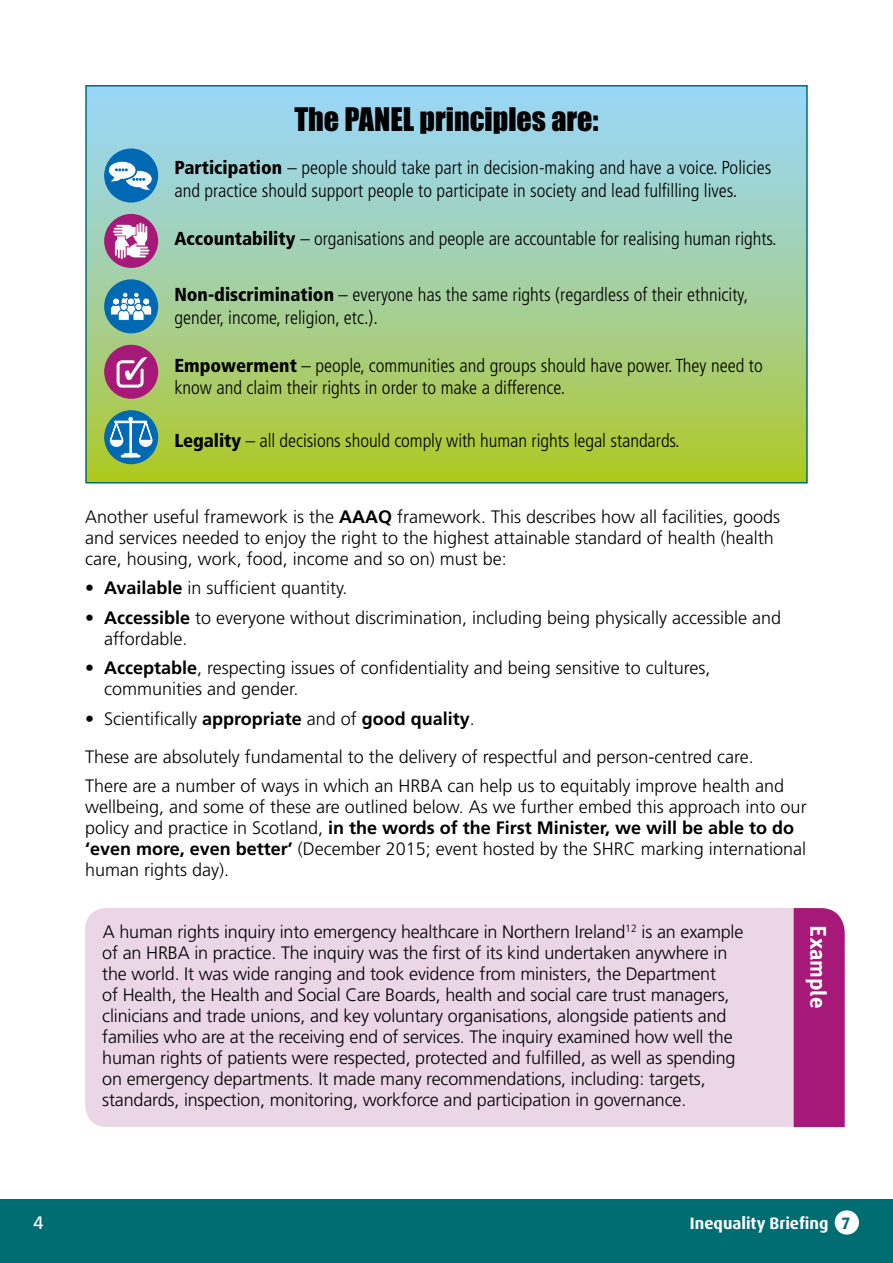
<style>
.page{position:relative;width:893px;height:1263px;background:#fff}
.page>*{position:absolute;margin:0;border:0;box-sizing:border-box;transform-origin:0 0}
.t1{font:30px "Impact";color:#000}
.t2{font:700 22.5px "Meta Plus";color:#fff}
.t3{font:300 condensed 18.75px/22.5px "Frutiger LT Std";color:#000}
.Body_text{font:300 18px/21px "Frutiger LT Std";letter-spacing:-.01em;color:#000}
.Body_text-2{font:700 18px "Frutiger LT Std";color:#000}
.t4{font:18px "Frutiger LT Std";color:#fff}
.t5{font:700 16.5px "Dax OT";color:#fff}
.s1{font-weight:900}
.s2{font-weight:700}
.s3{font-weight:300}
.s4{color:#006d73}
</style>
<div class="page">
<div style="left:0;top:1199px;width:893px;height:64px;background:#006d73"></div>
<div style="left:835px;top:1210px;width:24px;height:24px;background:#fff;border-radius:50%"></div>
<div style="left:85px;top:908px;width:709px;height:219px;background:#ebd6e7"></div>
<div style="left:794px;top:908px;width:51px;height:219px;background:#a71979"></div>
<svg style="left:88px;top:88px;width:717px;height:392px;background:#a4d09b"></svg>
<div style="left:85px;top:85px;width:723px;height:398px;border:2px solid #006d73"></div>
<div style="left:104px;top:148px;width:54px;height:55px;background:#0069b4;border-radius:50%"></div>
<svg style="left:108px;top:160px;width:45px;height:31px"></svg>
<div style="left:104px;top:214px;width:54px;height:54px;background:#a71979;border-radius:50%"></div>
<svg style="left:113px;top:223px;width:37px;height:36px"></svg>
<div style="left:104px;top:279px;width:54px;height:54px;background:#0069b4;border-radius:50%"></div>
<svg style="left:110px;top:292px;width:43px;height:38px"></svg>
<div style="left:104px;top:410px;width:54px;height:54px;background:#0069b4;border-radius:50%"></div>
<svg style="left:109px;top:416px;width:44px;height:42px"></svg>
<div style="left:104px;top:345px;width:54px;height:54px;background:#a71979;border-radius:50%"></div>
<svg style="left:116px;top:357px;width:31px;height:31px"></svg>
<p class="t1" style="left:294px;top:96px;width:306px">The PANEL principles are:</p>
<p class="t3" style="left:174px;top:157px;width:598px"><span class="s1">Participation</span> – people should take part in decision-making and have a voice. Policies and practice should support people to participate in society and lead fulfilling lives.</p>
<p class="t3" style="left:174px;top:227px;width:604px"><span class="s1">Accountability</span> – organisations and people are accountable for realising human rights.</p>
<p class="t3" style="left:174px;top:284px;width:575px"><span class="s1">Non-discrimination</span> – everyone has the same rights (regardless of their ethnicity, gender, income, religion, etc.).</p>
<p class="t3" style="left:174px;top:354px;width:590px"><span class="s1">Empowerment</span> – people, communities and groups should have power. They need to know and claim their rights in order to make a difference.</p>
<p class="t3" style="left:174px;top:429px;width:507px"><span class="s1">Legality</span> – all decisions should comply with human rights legal standards.</p>
<p class="Body_text" style="left:85px;top:506px;width:697px">Another useful framework is the <span class="s2">AAAQ</span> framework. This describes how all facilities, goods and services needed to enjoy the right to the highest attainable standard of health (health care, housing, work, food, income and so on) must be:</p>
<p class="Body_text" style="left:85px;top:578px;width:264px">• <span class="s2">Available</span> in sufficient quantity.</p>
<p class="Body_text" style="left:104px;top:607px;width:679px;text-indent:-19px">• <span class="s2">Accessible</span> to everyone without discrimination, including being physically accessible and affordable.</p>
<p class="Body_text" style="left:104px;top:658px;width:608px;text-indent:-19px">• <span class="s2">Acceptable</span>, respecting issues of confidentiality and being sensitive to cultures, communities and gender.</p>
<p class="Body_text-2" style="left:85px;top:708px;width:391px"><span class="s3">• Scientifically</span> appropriate <span class="s3">and of</span> good quality<span class="s3">.</span></p>
<p class="Body_text" style="left:85px;top:746px;width:670px">These are absolutely fundamental to the delivery of respectful and person-centred care.</p>
<p class="Body_text" style="left:85px;top:776px;width:723px">There are a number of ways in which an HRBA can help us to equitably improve health and wellbeing, and some of these are outlined below. As we further embed this approach into our policy and practice in Scotland, <span class="s2">in the words of the First Minister, we will be able to do ‘even more, even better’</span> (December 2015; event hosted by the SHRC marking international human rights day).</p>
<p class="Body_text" style="left:102px;top:922px;width:643px">A human rights inquiry into emergency healthcare in Northern Ireland<sup>12</sup> is an example of an HRBA in practice. The inquiry was the first of its kind undertaken anywhere in the world. It was wide ranging and took evidence from ministers, the Department<br>of Health, the Health and Social Care Boards, health and social care trust managers, clinicians and trade unions, and key voluntary organisations, alongside patients and families who are at the receiving end of services. The inquiry examined how well the human rights of patients were respected, protected and fulfilled, as well as spending on emergency departments. It made many recommendations, including: targets, standards, inspection, monitoring, workforce and participation in governance.</p>
<h2 class="t2" style="left:831px;top:925px;width:85px;rotate:90deg">Example</h2>
<p class="t4" style="left:33px;top:1212px;width:12px">4</p>
<p class="t5" style="left:690px;top:1212px;width:162px">Inequality Briefing <span class="s4">7</span></p>
</div>
